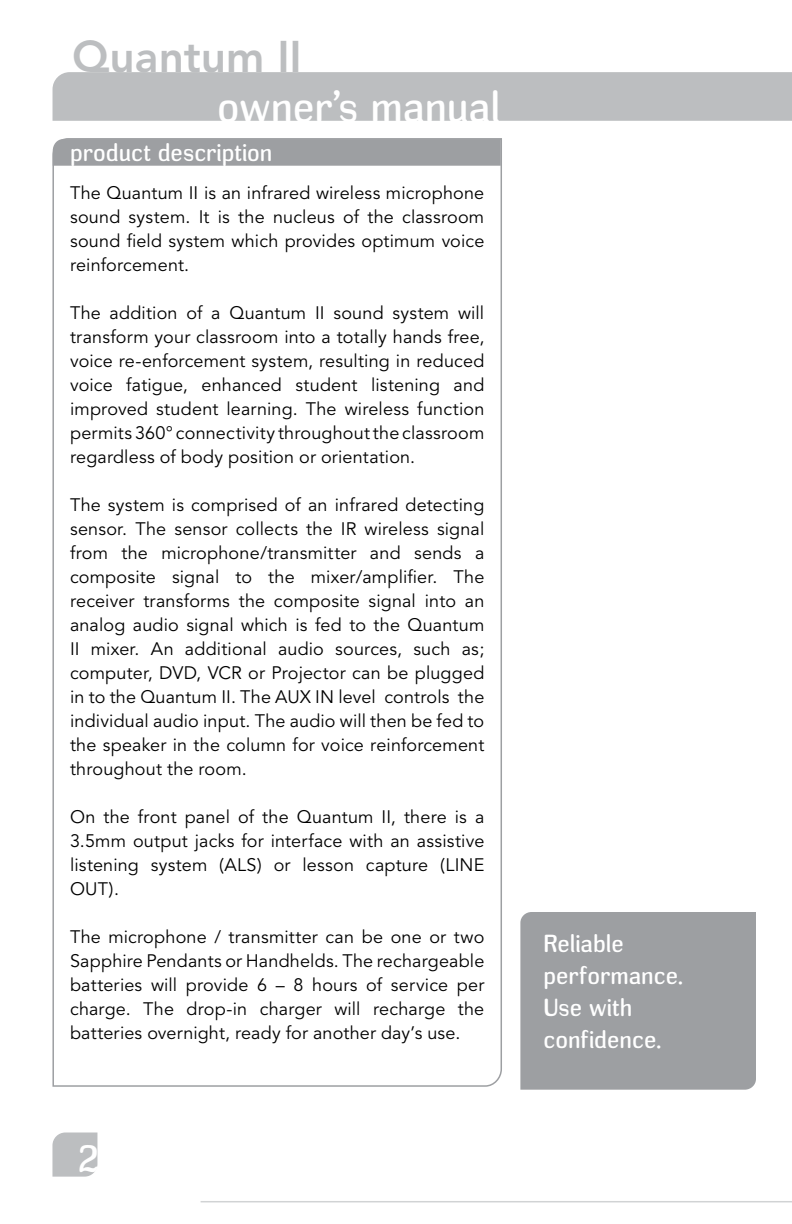
<style>
.page{position:relative;width:792px;height:1224px;background:#fff}
.page>*{position:absolute;margin:0;border:0;box-sizing:border-box;transform-origin:0 0}
.t1{font:800 44px "Avenir";color:#bcbec0}
.t2{font:42.4px "Headlight Rg";letter-spacing:-.005em;color:#fff}
.t3{font:40px "Headlight Rg";color:#fff}
.t4{font:24px/32px "Headlight Rg";color:#fff}
.t5{font:18px/24px "Avenir";letter-spacing:.01em;color:#000;text-align:justify}
</style>
<div class="page">
<div style="left:53px;top:72px;width:739px;height:49px;background:#bcbec0"></div>
<hr style="left:201px;top:1201px;width:591px;height:1px;background:#d1d3d4">
<svg style="left:52px;top:1133px;width:45px;height:44px;background:#bfc1c3"></svg>
<svg style="left:52px;top:138px;width:450px;height:949px"></svg>
<div style="left:520px;top:912px;width:236px;height:178px;background:#9d9fa2"></div>
<h1 class="t1" style="left:72px;top:31px;width:231px">Quantum II</h1>
<h2 class="t2" style="left:217px;top:82px;width:285px">owner’s manual</h2>
<h3 class="t4" style="left:70px;top:136px;width:204px">product description</h3>
<p class="t5" style="left:70px;top:181px;width:416px">The Quantum II is an infrared wireless microphone sound system. It is the nucleus of the classroom sound field system which provides optimum voice reinforcement.</p>
<p class="t5" style="left:70px;top:301px;width:416px">The addition of a Quantum II sound system will transform your classroom into a totally hands free, voice re-enforcement system, resulting in reduced voice fatigue, enhanced student listening and improved student learning. The wireless function permits 360° connectivity throughout the classroom regardless of body position or orientation.</p>
<p class="t5" style="left:70px;top:493px;width:416px">The system is comprised of an infrared detecting sensor. The sensor collects the IR wireless signal from the microphone/transmitter and sends a composite signal to the mixer/amplifier. The receiver transforms the composite signal into an analog audio signal which is fed to the Quantum II mixer. An additional audio sources, such as; computer, DVD, VCR or Projector can be plugged in to the Quantum II. The AUX IN level controls the individual audio input. The audio will then be fed to the speaker in the column for voice reinforcement throughout the room.</p>
<p class="t5" style="left:70px;top:805px;width:416px">On the front panel of the Quantum II, there is a 3.5mm output jacks for interface with an assistive listening system (ALS) or lesson capture (LINE OUT).</p>
<p class="t5" style="left:70px;top:925px;width:416px">The microphone / transmitter can be one or two Sapphire Pendants or Handhelds. The rechargeable batteries will provide 6 – 8 hours of service per charge. The drop-in charger will recharge the batteries overnight, ready for another day’s use.</p>
<h3 class="t4" style="left:543px;top:927px;width:141px">Reliable performance.<br>Use with confidence.</h3>
<h3 class="t3" style="left:78px;top:1134px;width:24px">2</h3>
</div>
